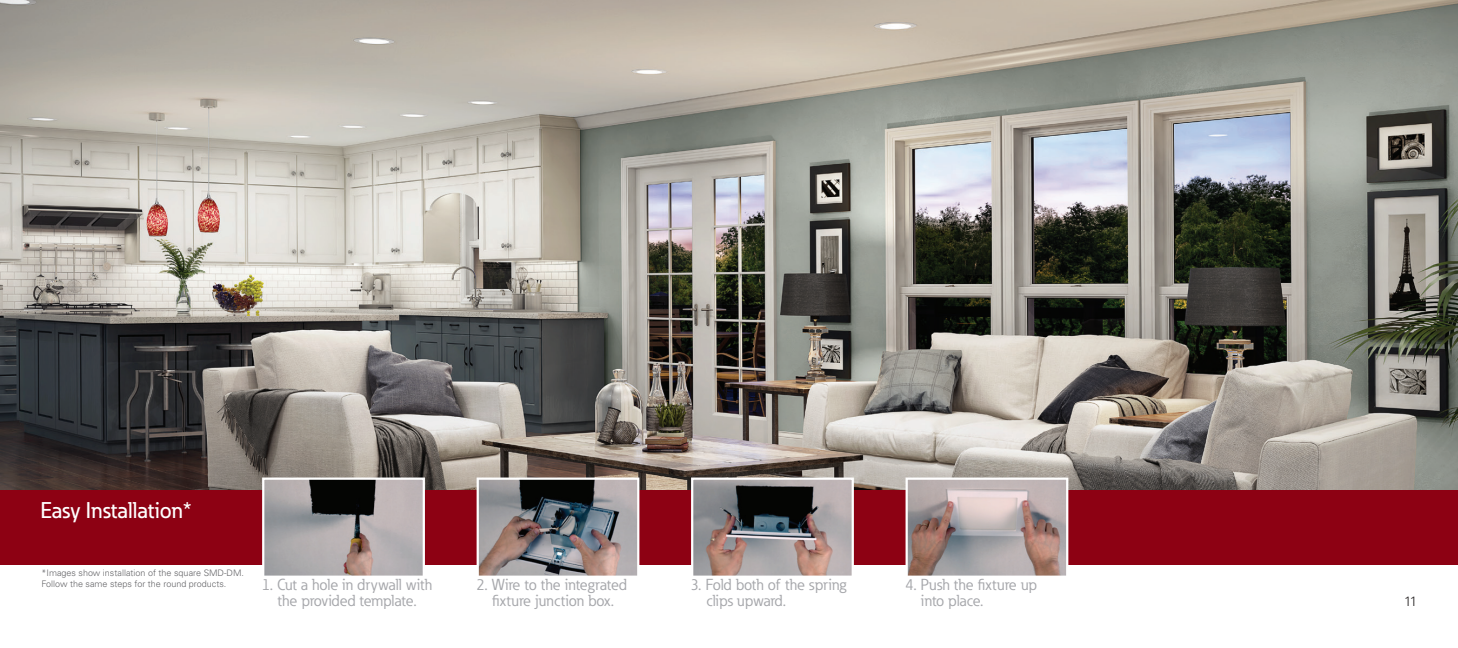
<style>
.page{position:relative;width:1458px;height:648px;background:#fff}
.page>*{position:absolute;margin:0;border:0;box-sizing:border-box;transform-origin:0 0}
.t1{font:500 22.5px "Eaton";color:#fff}
.t2{font:15.75px/15.8px "Eaton";color:#a6a7ab;text-align:center}
.t3{font:300 13.5px "Univers LT Std";color:#231f20}
.t4{font:300 9px/11.2px "Univers LT Std";color:#636366}
</style>
<div class="page">
<img style="left:0;top:68px;width:1px;height:240px">
<img style="left:0;top:338px;width:1px;height:239px">
<img style="left:1px;top:0;width:1457px;height:491px">
<div style="left:0;top:491px;width:1458px;height:74px;background:#8d0113"></div>
<img style="left:265px;top:481px;width:157px;height:95px">
<div style="left:262px;top:478px;width:163px;height:105px;border:2px solid #fff"></div>
<div style="left:261px;top:577px;width:173px;height:36px;background:#fff"></div>
<img style="left:480px;top:481px;width:156px;height:95px">
<div style="left:477px;top:478px;width:162px;height:105px;border:2px solid #fff"></div>
<div style="left:475px;top:577px;width:162px;height:36px;background:#fff"></div>
<img style="left:694px;top:481px;width:157px;height:95px">
<div style="left:691px;top:478px;width:163px;height:105px;border:2px solid #fff"></div>
<div style="left:690px;top:577px;width:162px;height:36px;background:#fff"></div>
<img style="left:909px;top:481px;width:156px;height:95px">
<div style="left:906px;top:478px;width:162px;height:105px;border:2px solid #fff"></div>
<div style="left:904px;top:577px;width:162px;height:36px;background:#fff"></div>
<h1 class="t1" style="left:40px;top:497px;width:153px">Easy Installation*</h1>
<p class="t4" style="left:42px;top:567px;width:204px">*Images show installation of the square SMD-DM.<br>Follow the same steps for the round products.</p>
<p class="t2" style="left:262px;top:577px;width:172px">1. Cut a hole in drywall with the provided template.</p>
<p class="t2" style="left:476px;top:577px;width:152px">2. Wire to the integrated fixture junction box.</p>
<p class="t2" style="left:707px;top:577px;width:141px;text-align:left;text-indent:-16px">3. Fold both of the spring clips upward.</p>
<p class="t2" style="left:921px;top:577px;width:118px;text-align:left;text-indent:-16px">4. Push the fixture up into place.</p>
<p class="t3" style="left:1404px;top:593px;width:15px">11</p>
</div>
